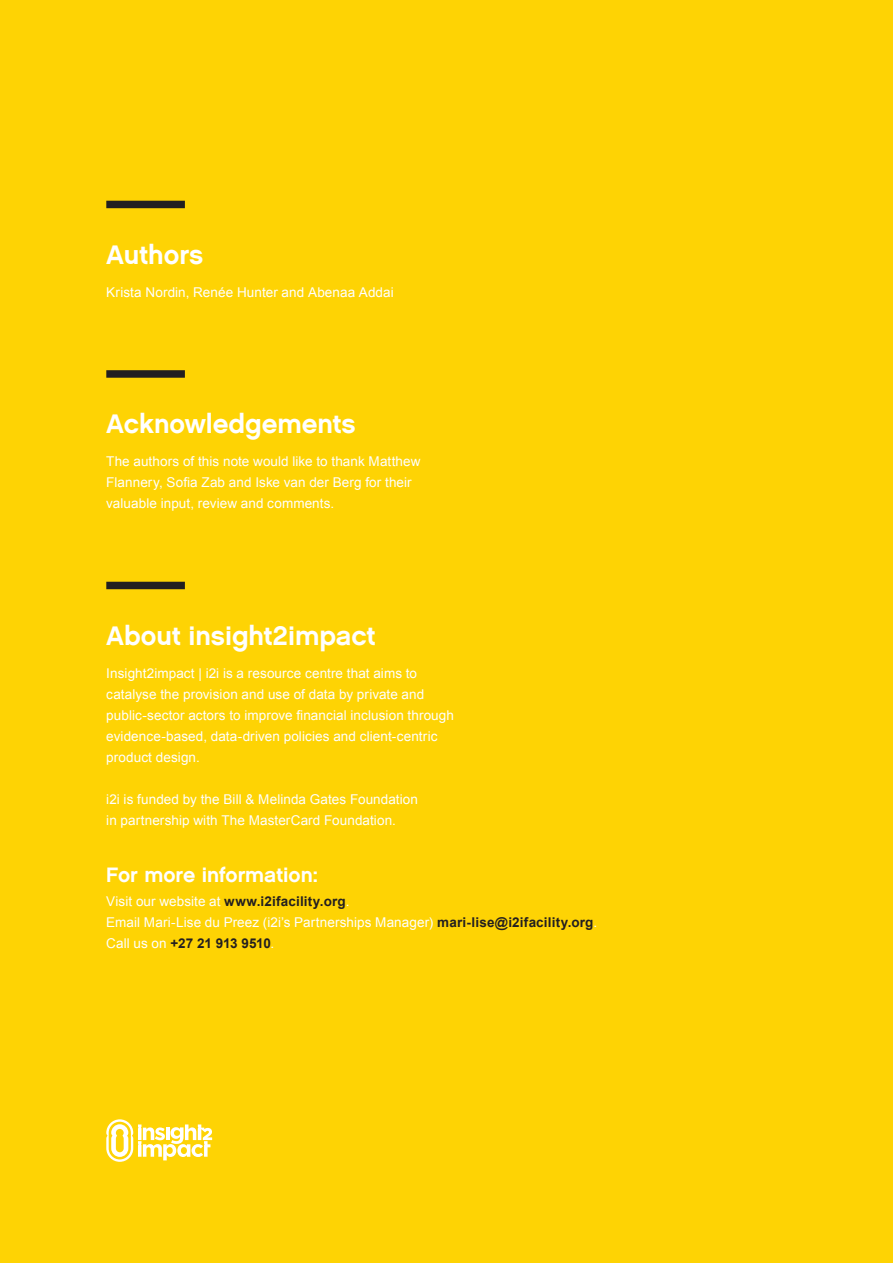
<style>
.page{position:relative;width:893px;height:1263px;background:#fed304}
.page>*{position:absolute;margin:0;border:0;box-sizing:border-box;transform-origin:0 0}
.t1{font:27px "Chalet New York Nineteen Sixty";letter-spacing:-.005em;color:#fff}
.t2{font:21px "Chalet New York Nineteen Sixty";color:#fff}
.t3{font:13.5px/21px "Arial";letter-spacing:.005em;color:#fff}
.s1{font-weight:700;color:#231f20}
</style>
<div class="page">
<svg style="left:106px;top:1119px;width:106px;height:43px"></svg>
<div style="left:106px;top:370px;width:79px;height:8px;background:#231f20"></div>
<div style="left:106px;top:201px;width:79px;height:7px;background:#231f20"></div>
<div style="left:106px;top:582px;width:79px;height:7px;background:#231f20"></div>
<h1 class="t1" style="left:106px;top:238px;width:99px">Authors</h1>
<p class="t3" style="left:106px;top:281px;width:289px">Krista Nordin, Renée Hunter and Abenaa Addai</p>
<h1 class="t1" style="left:106px;top:408px;width:251px">Acknowledgements</h1>
<p class="t3" style="left:106px;top:451px;width:316px">The authors of this note would like to thank Matthew<br>Flannery, Sofia Zab and Iske van der Berg for their valuable input, review and comments.</p>
<h1 class="t1" style="left:106px;top:619px;width:271px">About insight2impact</h1>
<p class="t3" style="left:106px;top:662px;width:349px">Insight2impact | i2i is a resource centre that aims to catalyse the provision and use of data by private and public-sector actors to improve financial inclusion through evidence-based, data-driven policies and client-centric product design.</p>
<p class="t3" style="left:106px;top:788px;width:313px">i2i is funded by the Bill &amp; Melinda Gates Foundation in partnership with The MasterCard Foundation.</p>
<h2 class="t2" style="left:106px;top:861px;width:213px">For more information:</h2>
<p class="t3" style="left:106px;top:890px;width:492px">Visit our website at <span class="s1">www.i2ifacility.org</span>.<br>Email Mari-Lise du Preez (i2i’s Partnerships Manager) <span class="s1">mari-lise@i2ifacility.org</span>.<br>Call us on <span class="s1">+27 21 913 9510</span>.</p>
</div>
